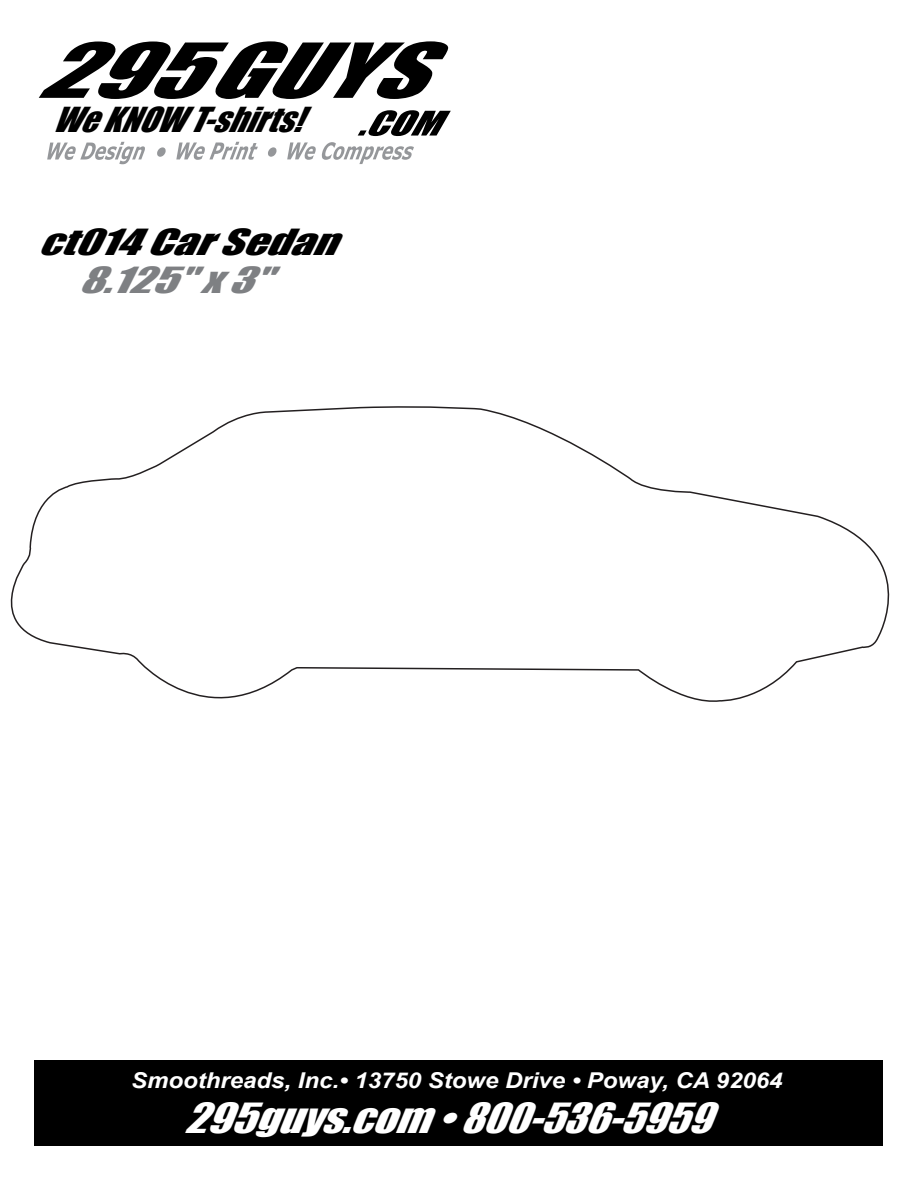
<style>
.page{position:relative;width:918px;height:1188px;background:#fff}
.page>*{position:absolute;margin:0;border:0;box-sizing:border-box;transform-origin:0 0}
.t1{font:italic 38.25px "Impact";color:#fff;scale:1.17 1}
.t2{font:italic 33.15px "Impact";color:#000;scale:1.37 1}
.t3{font:italic 33.15px "Impact";color:#7e8083;scale:1.37 1}
.t4{font:italic 31.65px "Impact";color:#000;scale:1.05 1}
.t5{font:italic 700 21.75px "Arial";color:#fff;scale:1.1 1}
</style>
<div class="page">
<svg style="left:38px;top:41px;width:413px;height:123px"></svg>
<div style="left:34px;top:1060px;width:848px;height:86px;background:#000"></div>
<svg style="left:10px;top:406px;width:880px;height:296px"></svg>
<h3 class="t4" style="left:52px;top:95px;width:259px">WeKNOWT-shirts!</h3>
<h2 class="t2" style="left:38px;top:217px;width:237px">ct014CarSedan</h2>
<h2 class="t3" style="left:78px;top:254px;width:159px">8.125"x3"</h2>
<p class="t5" style="left:131px;top:1066px;width:594px">Smoothreads, Inc.• 13750 Stowe Drive • Poway, CA 92064</p>
<h1 class="t1" style="left:184px;top:1088px;width:471px">295guys.com•800-536-5959</h1>
</div>
